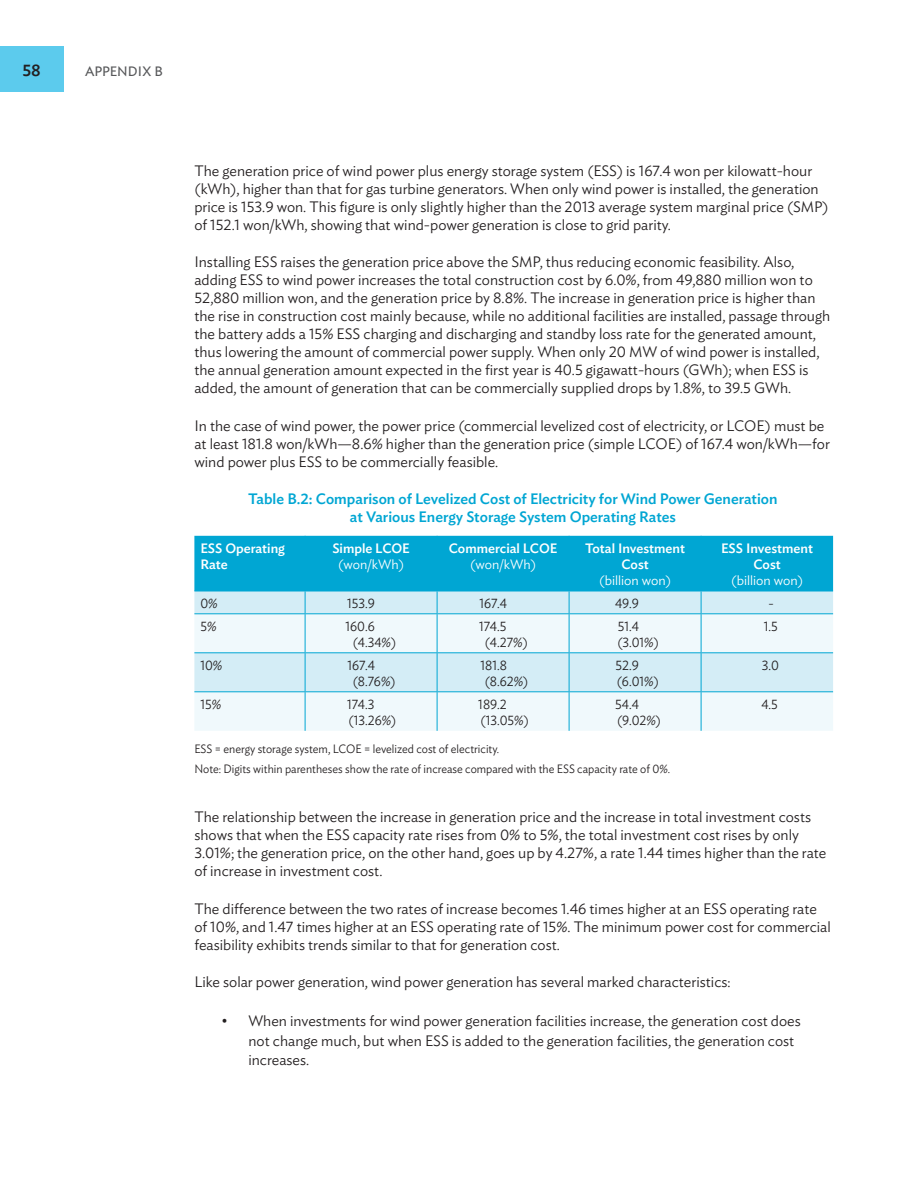
<style>
.page{position:relative;width:918px;height:1188px;background:#fff}
.page>*{position:absolute;margin:0;border:0;box-sizing:border-box;transform-origin:0 0}
.t1{font:500 16.5px "Ideal Sans";color:#231f20}
.t2{font:300 15px/18px "Ideal Sans";color:#231f20}
.t3{font:500 15px/18px "Ideal Sans";color:#00a6d3;text-align:center}
.t4{font:300 13.5px/16.2px "Ideal Sans";color:#231f20;scale:.95 1}
.t5{font:500 13.5px/16.2px "Ideal Sans";color:#fff;text-align:center}
.t6{font:300 13.5px "Ideal Sans";color:#fff}
.t7{font:13.5px "Ideal Sans";color:#57585a}
.t8{font:300 12px/19.5px "Ideal Sans";color:#231f20;scale:.95 1}
</style>
<div class="page">
<div style="left:0;top:46px;width:63px;height:46px;background:#5ccbed"></div>
<svg style="left:194px;top:614px;width:639px;height:117px;fill:#f0f9fc"></svg>
<svg style="left:194px;top:536px;width:639px;height:77px;background:#3ab9dc"></svg>
<hr style="left:194px;top:613px;width:111px;height:1px;background:#00a6d3">
<hr style="left:305px;top:613px;width:132px;height:1px;background:#00a6d3">
<hr style="left:305px;top:614px;width:1px;height:38px;background:#00a6d3">
<hr style="left:437px;top:613px;width:132px;height:1px;background:#00a6d3">
<hr style="left:437px;top:614px;width:1px;height:38px;background:#00a6d3">
<hr style="left:569px;top:613px;width:132px;height:1px;background:#00a6d3">
<hr style="left:569px;top:614px;width:1px;height:38px;background:#00a6d3">
<hr style="left:701px;top:613px;width:132px;height:1px;background:#00a6d3">
<hr style="left:701px;top:614px;width:1px;height:38px;background:#00a6d3">
<hr style="left:194px;top:652px;width:111px;height:1px;background:#00a6d3">
<hr style="left:305px;top:652px;width:132px;height:1px;background:#00a6d3">
<hr style="left:305px;top:653px;width:1px;height:38px;background:#00a6d3">
<hr style="left:437px;top:652px;width:132px;height:1px;background:#00a6d3">
<hr style="left:437px;top:653px;width:1px;height:38px;background:#00a6d3">
<hr style="left:569px;top:652px;width:132px;height:1px;background:#00a6d3">
<hr style="left:569px;top:653px;width:1px;height:38px;background:#00a6d3">
<hr style="left:701px;top:652px;width:132px;height:1px;background:#00a6d3">
<hr style="left:701px;top:653px;width:1px;height:38px;background:#00a6d3">
<hr style="left:194px;top:691px;width:111px;height:1px;background:#00a6d3">
<hr style="left:305px;top:691px;width:132px;height:1px;background:#00a6d3">
<hr style="left:305px;top:692px;width:1px;height:39px;background:#00a6d3">
<hr style="left:437px;top:691px;width:132px;height:1px;background:#00a6d3">
<hr style="left:437px;top:692px;width:1px;height:39px;background:#00a6d3">
<hr style="left:569px;top:691px;width:132px;height:1px;background:#00a6d3">
<hr style="left:569px;top:692px;width:1px;height:39px;background:#00a6d3">
<hr style="left:701px;top:691px;width:132px;height:1px;background:#00a6d3">
<hr style="left:701px;top:692px;width:1px;height:39px;background:#00a6d3">
<p class="t1" style="left:22px;top:57px;width:20px">58</p>
<p class="t7" style="left:85px;top:61px;width:79px">APPENDIX B</p>
<p class="t2" style="left:194px;top:160px;width:636px">The generation price of wind power plus energy storage system (ESS) is 167.4 won per kilowatt-hour (kWh), higher than that for gas turbine generators. When only wind power is installed, the generation price is 153.9 won. This figure is only slightly higher than the 2013 average system marginal price (SMP) of 152.1 won/kWh, showing that wind-power generation is close to grid parity.</p>
<p class="t2" style="left:194px;top:252px;width:637px">Installing ESS raises the generation price above the SMP, thus reducing economic feasibility. Also, adding ESS to wind power increases the total construction cost by 6.0%, from 49,880 million won to 52,880 million won, and the generation price by 8.8%. The increase in generation price is higher than the rise in construction cost mainly because, while no additional facilities are installed, passage through the battery adds a 15% ESS charging and discharging and standby loss rate for the generated amount, thus lowering the amount of commercial power supply. When only 20 MW of wind power is installed, the annual generation amount expected in the first year is 40.5 gigawatt-hours (GWh); when ESS is added, the amount of generation that can be commercially supplied drops by 1.8%, to 39.5 GWh.</p>
<p class="t2" style="left:194px;top:415px;width:637px">In the case of wind power, the power price (commercial levelized cost of electricity, or LCOE) must be at least 181.8 won/kWh—8.6% higher than the generation price (simple LCOE) of 167.4 won/kWh—for wind power plus ESS to be commercially feasible.</p>
<p class="t3" style="left:248px;top:489px;width:531px">Table B.2: Comparison of Levelized Cost of Electricity for Wind Power Generation at Various Energy Storage System Operating Rates</p>
<p class="t5" style="left:200px;top:539px;width:86px;text-align:left">ESS Operating<br>Rate</p>
<p class="t5" style="left:332px;top:539px;width:79px">Simple LCOE</p>
<p class="t5" style="left:449px;top:539px;width:110px">Commercial LCOE</p>
<p class="t6" style="left:470px;top:554px;width:67px">(won/kWh)</p>
<p class="t5" style="left:585px;top:539px;width:101px">Total Investment<br>Cost</p>
<p class="t6" style="left:599px;top:570px;width:73px">(billion won)</p>
<p class="t5" style="left:721px;top:539px;width:93px">ESS Investment<br>Cost</p>
<p class="t6" style="left:731px;top:570px;width:73px">(billion won)</p>
<p class="t6" style="left:338px;top:554px;width:67px">(won/kWh)</p>
<p class="t4" style="left:200px;top:594px;width:20px">0%</p>
<p class="t4" style="left:347px;top:594px;width:31px">153.9</p>
<p class="t4" style="left:480px;top:594px;width:30px">167.4</p>
<p class="t4" style="left:615px;top:594px;width:27px">49.9</p>
<p class="t4" style="left:769px;top:594px;width:7px">-</p>
<p class="t4" style="left:200px;top:617px;width:19px">5%</p>
<p class="t4" style="left:353px;top:617px;width:47px;text-indent:-7px">160.6 (4.34%)</p>
<p class="t4" style="left:485px;top:617px;width:47px;text-indent:-6px">174.5 (4.27%)</p>
<p class="t4" style="left:617px;top:617px;width:45px">51.4 (3.01%)</p>
<p class="t4" style="left:764px;top:617px;width:16px">1.5</p>
<p class="t4" style="left:200px;top:656px;width:25px">10%</p>
<p class="t4" style="left:353px;top:656px;width:47px;text-indent:-5px">167.4 (8.76%)</p>
<p class="t4" style="left:485px;top:656px;width:47px;text-indent:-4px">181.8 (8.62%)</p>
<p class="t4" style="left:615px;top:656px;width:47px">52.9 (6.01%)</p>
<p class="t4" style="left:762px;top:656px;width:19px">3.0</p>
<p class="t4" style="left:200px;top:695px;width:24px">15%</p>
<p class="t4" style="left:347px;top:695px;width:53px">174.3 (13.26%)</p>
<p class="t4" style="left:478px;top:695px;width:55px">189.2 (13.05%)</p>
<p class="t4" style="left:615px;top:695px;width:50px">54.4 (9.02%)</p>
<p class="t4" style="left:761px;top:695px;width:19px">4.5</p>
<p class="t8" style="left:194px;top:738px;width:502px">ESS = energy storage system, LCOE = levelized cost of electricity.<br>Note: Digits within parentheses show the rate of increase compared with the ESS capacity rate of 0%.</p>
<p class="t2" style="left:194px;top:807px;width:634px">The relationship between the increase in generation price and the increase in total investment costs shows that when the ESS capacity rate rises from 0% to 5%, the total investment cost rises by only 3.01%; the generation price, on the other hand, goes up by 4.27%, a rate 1.44 times higher than the rate of increase in investment cost.</p>
<p class="t2" style="left:194px;top:898px;width:638px">The difference between the two rates of increase becomes 1.46 times higher at an ESS operating rate of 10%, and 1.47 times higher at an ESS operating rate of 15%. The minimum power cost for commercial feasibility exhibits trends similar to that for generation cost.</p>
<p class="t2" style="left:194px;top:972px;width:538px">Like solar power generation, wind power generation has several marked characteristics:</p>
<p class="t2" style="left:248px;top:1010px;width:554px;line-height:19.5px;text-indent:-27px">• When investments for wind power generation facilities increase, the generation cost does not change much, but when ESS is added to the generation facilities, the generation cost increases.</p>
</div>
